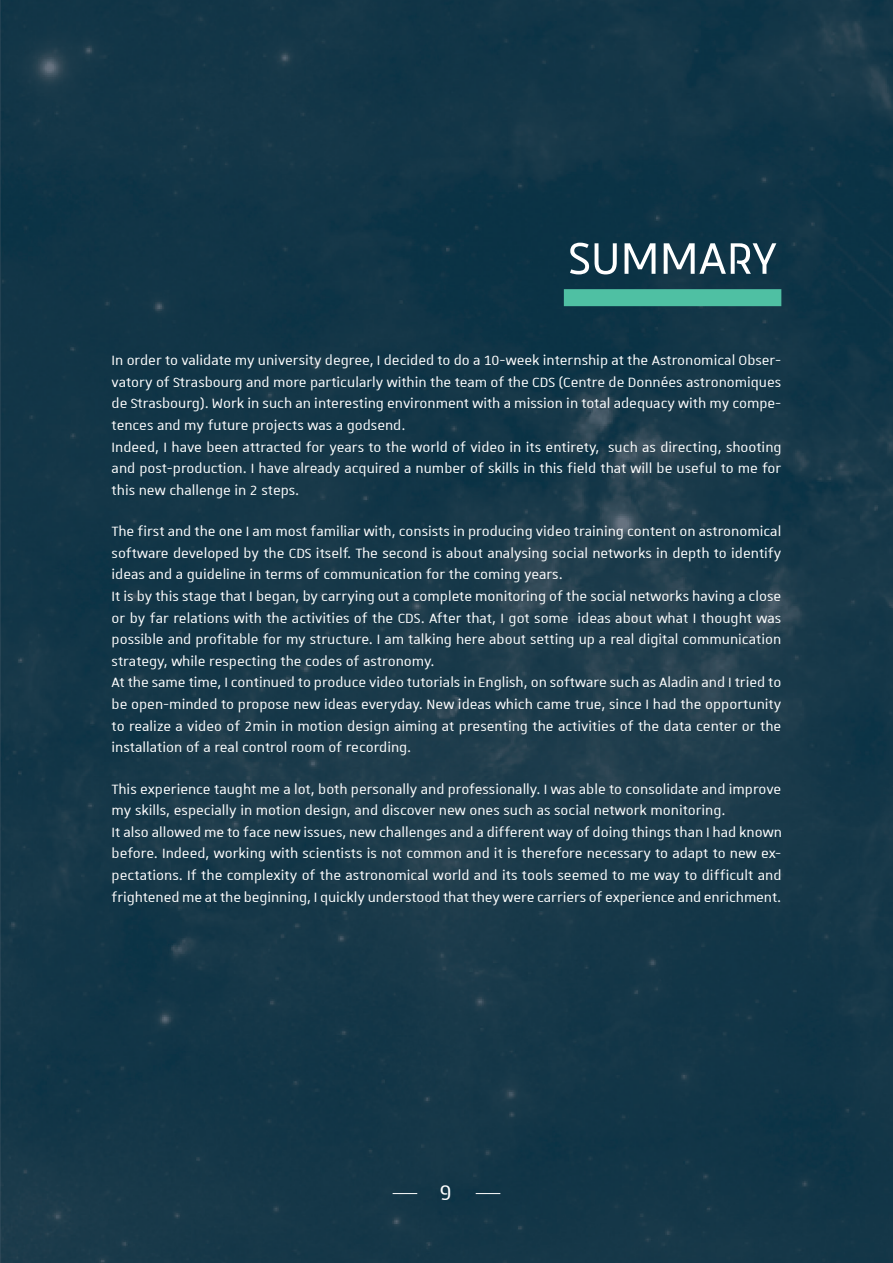
<style>
.page{position:relative;width:893px;height:1263px;background:#fff}
.page>*{position:absolute;margin:0;border:0;box-sizing:border-box;transform-origin:0 0}
.t1{font:60px "Unistra A";color:#fff}
.t2{font:28.5px "Unistra A";color:#fff}
.t3{font:18px/21.6px "Unistra A";color:#fff}
</style>
<div class="page">
<img style="left:0;top:0;width:1px;height:1262px">
<div style="left:1px;top:0;width:528px;height:522px;background:#123547"></div>
<img style="left:529px;top:0;width:364px;height:1262px">
<img style="left:1px;top:522px;width:529px;height:740px">
<div style="left:564px;top:289px;width:217px;height:17px;background:#4fc0a3;border:2px solid #4fc0a3"></div>
<svg style="left:393px;top:1193px;width:24px;height:1px"></svg>
<svg style="left:476px;top:1193px;width:24px;height:1px"></svg>
<h1 class="t1" style="left:568px;top:227px;width:210px">SUMMARY</h1>
<p class="t3" style="left:112px;top:349px;width:671px">In order to validate my university degree, I decided to do a 10-week internship at the Astronomical Obser&shy;vatory of Strasbourg and more particularly within the team of the CDS (Centre de Données astronomiques de Strasbourg). Work in such an interesting environment with a mission in total adequacy with my compe&shy;tences and my future projects was a godsend.<br>Indeed, I have been attracted for years to the world of video in its entirety, such as directing, shooting and post-production. I have already acquired a number of skills in this field that will be useful to me for this new challenge in 2 steps.</p>
<p class="t3" style="left:112px;top:520px;width:671px">The first and the one I am most familiar with, consists in producing video training content on astronomical software developed by the CDS itself. The second is about analysing social networks in depth to identify ideas and a guideline in terms of communication for the coming years.<br>It is by this stage that I began, by carrying out a complete monitoring of the social networks having a close or by far relations with the activities of the CDS. After that, I got some ideas about what I thought was possible and profitable for my structure. I am talking here about setting up a real digital communication strategy, while respecting the codes of astronomy.<br>At the same time, I continued to produce video tutorials in English, on software such as Aladin and I tried to be open-minded to propose new ideas everyday. New ideas which came true, since I had the opportunity to realize a video of 2min in motion design aiming at presenting the activities of the data center or the installation of a real control room of recording.</p>
<p class="t3" style="left:112px;top:777px;width:672px">This experience taught me a lot, both personally and professionally. I was able to consolidate and improve my skills, especially in motion design, and discover new ones such as social network monitoring.<br>It also allowed me to face new issues, new challenges and a different way of doing things than I had known before. Indeed, working with scientists is not common and it is therefore necessary to adapt to new ex&shy;pectations. If the complexity of the astronomical world and its tools seemed to me way to difficult and frightened me at the beginning, I quickly understood that they were carriers of experience and enrichment.</p>
<h2 class="t2" style="left:439px;top:1178px;width:14px">9</h2>
</div>
